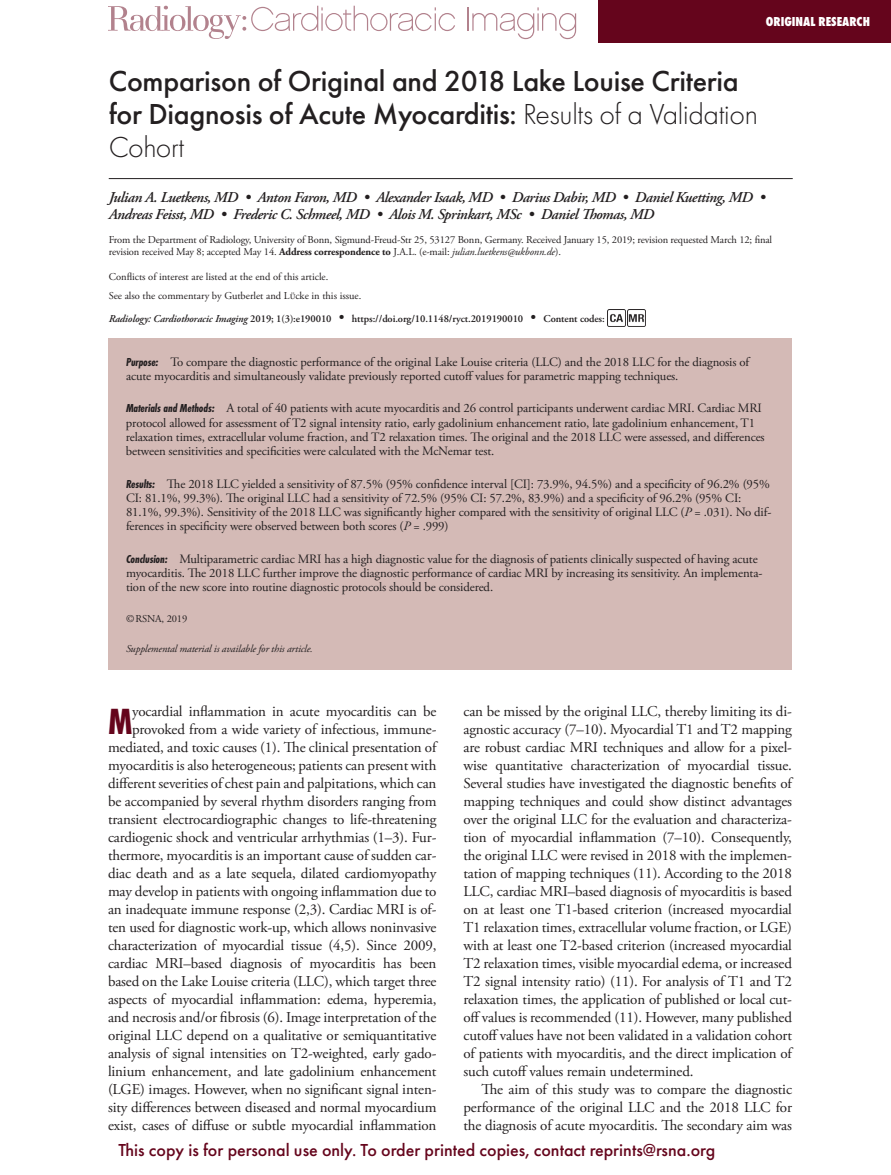
<style>
.page{position:relative;width:891px;height:1175px;background:#fff}
.page>*{position:absolute;margin:0;border:0;box-sizing:border-box;transform-origin:0 0}
.t1{font:700 37.8px "Futura PT Cond";color:#65051c}
.t2{font:500 30px/33px "Futura PT";letter-spacing:-.01em;color:#231f20}
.t3{font:500 18px "Futura PT";color:#65051c}
.t4{font:15px/18px "Adobe Garamond Pro";letter-spacing:-.01em;color:#231f20;text-align:justify}
.t5{font:italic 600 15px/16.5px "Adobe Garamond Pro";letter-spacing:-.03em;color:#231f20}
.t6{font:800 13.5px "Futura PT Cond";color:#fff}
.t7{font:12.75px/14.2px "Adobe Garamond Pro";letter-spacing:-.01em;color:#231f20}
.t8{font:10.5px/12.8px "Adobe Garamond Pro";letter-spacing:-.01em;color:#231f20}
.t9{font:600 10.5px "Adobe Garamond Pro";letter-spacing:-.01em;color:#231f20}
.t10{font:italic 10.5px "Adobe Garamond Pro";letter-spacing:-.01em;color:#231f20}
.s1{font-weight:300}
.s2{font-weight:700}
.s3{font-style:italic}
.s4{font-weight:400;font-size:15px}
.s5{font-family:"Futura PT Cond";font-weight:700;font-style:italic;font-size:12px}
</style>
<div class="page">
<div style="left:599px;top:0;width:292px;height:42px;background:#65051c"></div>
<div style="left:108px;top:339px;width:684px;height:331px;background:#d4bab6"></div>
<hr style="left:109px;top:178px;width:684px;height:1px;background:#231f20">
<img style="left:607px;top:310px;width:18px;height:16px">
<img style="left:627px;top:310px;width:18px;height:16px">
<svg style="left:468px;top:7px;width:108px;height:32px"></svg>
<svg style="left:108px;top:6px;width:347px;height:33px"></svg>
<p class="t6" style="left:766px;top:14px;width:106px">ORIGINAL RESEARCH</p>
<h2 class="t2" style="left:109px;top:65px;width:651px">Comparison of Original and 2018 Lake Louise Criteria for Diagnosis of Acute Myocarditis: <span class="s1">Results of a Validation<br>Cohort</span></h2>
<p class="t5" style="left:109px;top:190px;width:658px">Julian A. Luetkens, MD • Anton Faron, MD • Alexander Isaak, MD • Darius Dabir, MD • Daniel Kuetting, MD •<br>Andreas Feisst, MD • Frederic C. Schmeel, MD • Alois M. Sprinkart, MSc • Daniel Thomas, MD</p>
<p class="t8" style="left:109px;top:233px;width:665px">From the Department of Radiology, University of Bonn, Sigmund-Freud-Str 25, 53127 Bonn, Germany. Received January 15, 2019; revision requested March 12; final revision received May 8; accepted May 14. <span class="s2">Address correspondence to</span> J.A.L. (e-mail: <span class="s3">julian.luetkens@ukbonn.de</span>).</p>
<p class="t8" style="left:109px;top:268px;width:254px;line-height:18.8px">Conflicts of interest are listed at the end of this article.<br>See also the commentary by Gutberlet and Lücke in this issue.</p>
<p class="t9" style="left:109px;top:312px;width:498px"><span class="s3">Radiology: Cardiothoracic Imaging</span> 2019; 1(3):e190010 <span class="s4">•</span> https://doi.org/10.1148/ryct.2019190010 <span class="s4">•</span> Content codes:</p>
<p class="t7" style="left:126px;top:355px;width:625px"><span class="s5">Purpose:</span> To compare the diagnostic performance of the original Lake Louise criteria (LLC) and the 2018 LLC for the diagnosis of acute myocarditis and simultaneously validate previously reported cutoff values for parametric mapping techniques.</p>
<p class="t7" style="left:126px;top:402px;width:640px"><span class="s5">Materials and Methods:</span> A total of 40 patients with acute myocarditis and 26 control participants underwent cardiac MRI. Cardiac MRI protocol allowed for assessment of T2 signal intensity ratio, early gadolinium enhancement ratio, late gadolinium enhancement, T1 relaxation times, extracellular volume fraction, and T2 relaxation times. The original and the 2018 LLC were assessed, and differences between sensitivities and specificities were calculated with the McNemar test.</p>
<p class="t7" style="left:126px;top:477px;width:647px"><span class="s5">Results:</span> The 2018 LLC yielded a sensitivity of 87.5% (95% confidence interval [CI]: 73.9%, 94.5%) and a specificity of 96.2% (95% CI: 81.1%, 99.3%). The original LLC had a sensitivity of 72.5% (95% CI: 57.2%, 83.9%) and a specificity of 96.2% (95% CI:<br>81.1%, 99.3%). Sensitivity of the 2018 LLC was significantly higher compared with the sensitivity of original LLC (<span class="s3">P</span> = .031). No dif&shy;ferences in specificity were observed between both scores (<span class="s3">P</span> = .999)</p>
<p class="t7" style="left:126px;top:552px;width:638px"><span class="s5">Conclusion:</span> Multiparametric cardiac MRI has a high diagnostic value for the diagnosis of patients clinically suspected of having acute myocarditis. The 2018 LLC further improve the diagnostic performance of cardiac MRI by increasing its sensitivity. An implementa&shy;tion of the new score into routine diagnostic protocols should be considered.</p>
<p class="t8" style="left:126px;top:612px;width:63px">©RSNA, 2019</p>
<p class="t10" style="left:126px;top:642px;width:188px">Supplemental material is available for this article.</p>
<p class="t4" style="left:108px;top:702px;width:330px;text-align:right">yocardial inflammation in acute myocarditis can be provoked from a wide variety of infectious, immune&shy;mediated, and toxic causes (1). The clinical presentation of myocarditis is also heterogeneous; patients can present with different severities of chest pain and palpitations, which can be accompanied by several rhythm disorders ranging from transient electrocardiographic changes to life-threatening cardiogenic shock and ventricular arrhythmias (1–3). Fur&shy;thermore, myocarditis is an important cause of sudden car&shy;diac death and as a late sequela, dilated cardiomyopathy may develop in patients with ongoing inflammation due to an inadequate immune response (2,3). Cardiac MRI is of&shy;ten used for diagnostic work-up, which allows noninvasive characterization of myocardial tissue (4,5). Since 2009, cardiac MRI–based diagnosis of myocarditis has been based on the Lake Louise criteria (LLC), which target three aspects of myocardial inflammation: edema, hyperemia, and necrosis and/or fibrosis (6). Image interpretation of the original LLC depend on a qualitative or semiquantitative analysis of signal intensities on T2-weighted, early gado&shy;linium enhancement, and late gadolinium enhancement (LGE) images. However, when no significant signal inten&shy;sity differences between diseased and normal myocardium exist, cases of diffuse or subtle myocardial inflammation</p>
<p class="t4" style="left:464px;top:702px;width:330px">can be missed by the original LLC, thereby limiting its di&shy;agnostic accuracy (7–10). Myocardial T1 and T2 mapping are robust cardiac MRI techniques and allow for a pixel&shy;wise quantitative characterization of myocardial tissue.<br>Several studies have investigated the diagnostic benefits of mapping techniques and could show distinct advantages over the original LLC for the evaluation and characteriza&shy;tion of myocardial inflammation (7–10). Consequently, the original LLC were revised in 2018 with the implemen&shy;tation of mapping techniques (11). According to the 2018<br>LLC, cardiac MRI–based diagnosis of myocarditis is based on at least one T1-based criterion (increased myocardial T1 relaxation times, extracellular volume fraction, or LGE) with at least one T2-based criterion (increased myocardial T2 relaxation times, visible myocardial edema, or increased T2 signal intensity ratio) (11). For analysis of T1 and T2 relaxation times, the application of published or local cut&shy;off values is recommended (11). However, many published cutoff values have not been validated in a validation cohort of patients with myocarditis, and the direct implication of such cutoff values remain undetermined.</p>
<h1 class="t1" style="left:108px;top:699px;width:26px">M</h1>
<p class="t4" style="left:464px;top:1080px;width:330px;text-indent:18px">The aim of this study was to compare the diagnostic performance of the original LLC and the 2018 LLC for the diagnosis of acute myocarditis. The secondary aim was</p>
<p class="t3" style="left:118px;top:1139px;width:598px">This copy is for personal use only. To order printed copies, contact reprints@rsna.org</p>
</div>
